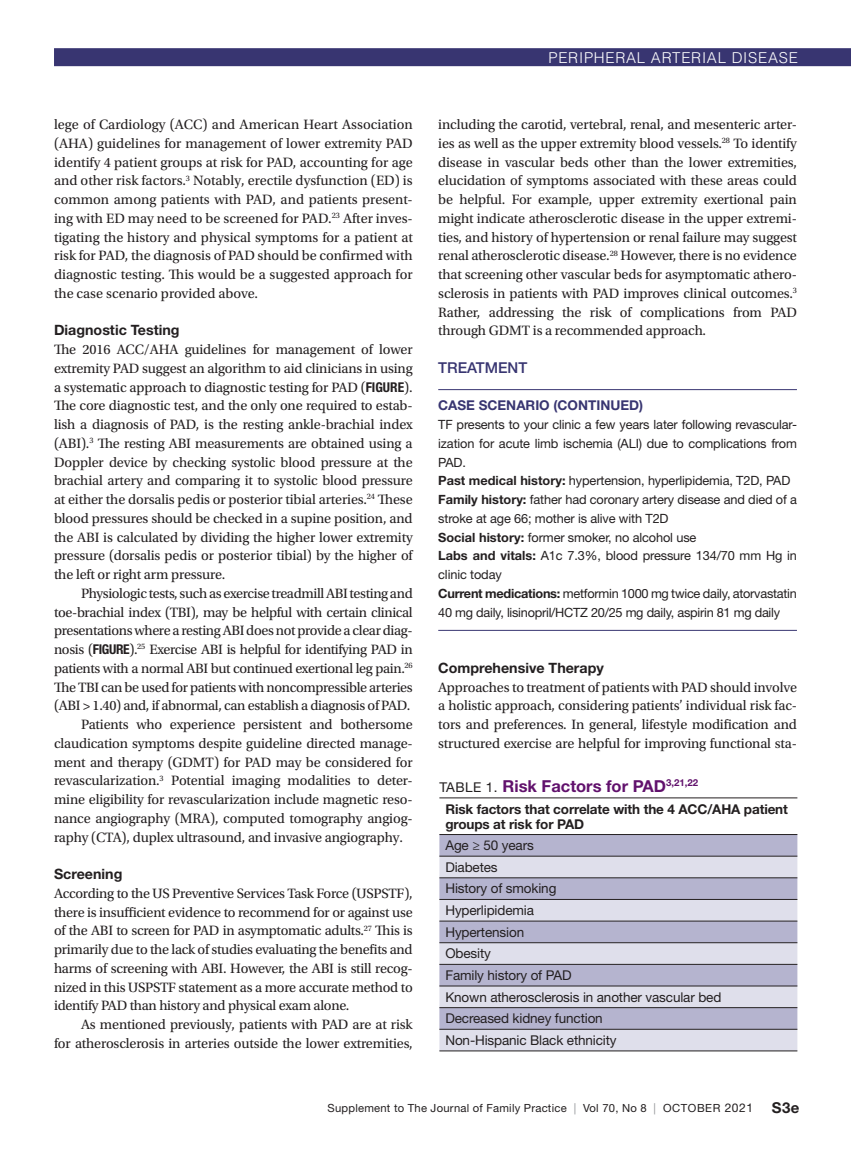
<style>
.page{position:relative;width:851px;height:1161px;background:#fff}
.page>*{position:absolute;margin:0;border:0;box-sizing:border-box;transform-origin:0 0}
.table_head{font:700 16.5px "Helvetica Neue LT Std";color:#61116c}
.t1{font:300 15px "Helvetica LT Std";letter-spacing:.05em;color:#fff}
.t2{font:500 15px "Helvetica Neue LT Std";color:#383571}
.t1-2{font:14.25px/18.8px "Utopia Std";letter-spacing:-.01em;color:#231f20;text-align:justify}
.t2-2{font:14.25px/18.8px "Utopia Std";letter-spacing:-.01em;color:#231f20;text-align:justify}
.t3{font:700 14.25px "Helvetica Neue LT Std";color:#231f20}
.table_text{font:13.5px "Helvetica Neue LT Std";letter-spacing:-.01em;color:#231f20}
.table_sub{font:700 13.5px/15px "Helvetica Neue LT Std";letter-spacing:-.01em;color:#231f20}
.Case_Study_Head{font:700 13.5px "Helvetica Neue LT Std";color:#383571}
.case_study_text{font:12.75px/18.8px "Helvetica Neue LT Std";letter-spacing:-.01em;color:#231f20}
.t4{font:11.25px "Helvetica Neue LT Std";letter-spacing:.02em;color:#231f20}
.s1{font-family:"Helvetica Neue LT Std";font-weight:700;font-stretch:condensed;font-size:13.5px}
.s2{font-weight:700}
.s3{font-weight:400;font-size:13.5px;color:#231f20}
.s4{color:#939598}
.s5{font-size:12px}
.s6{font-weight:700;font-size:15px}
</style>
<div class="page">
<div style="left:54px;top:48px;width:796px;height:18px;background:#383571"></div>
<hr style="left:438px;top:389px;width:358px;height:1px;background:#383571">
<hr style="left:438px;top:630px;width:358px;height:1px;background:#383571">
<div style="left:439px;top:835px;width:358px;height:21px;background:#b5b4cf"></div>
<svg style="left:439px;top:857px;width:358px;height:194px;background:#cac9db"></svg>
<hr style="left:439px;top:798px;width:358px;height:1px;background:#231f20">
<hr style="left:439px;top:834px;width:358px;height:1px;background:#231f20">
<hr style="left:439px;top:856px;width:358px;height:1px;background:#231f20">
<hr style="left:439px;top:877px;width:358px;height:1px;background:#231f20">
<hr style="left:439px;top:899px;width:358px;height:1px;background:#231f20">
<hr style="left:439px;top:921px;width:358px;height:1px;background:#231f20">
<hr style="left:439px;top:942px;width:358px;height:1px;background:#231f20">
<hr style="left:439px;top:964px;width:358px;height:1px;background:#231f20">
<hr style="left:439px;top:986px;width:358px;height:1px;background:#231f20">
<hr style="left:439px;top:1007px;width:358px;height:1px;background:#231f20">
<hr style="left:439px;top:1029px;width:358px;height:1px;background:#231f20">
<hr style="left:439px;top:1051px;width:358px;height:1px;background:#231f20">
<p class="t1-2" style="left:54px;top:115px;width:360px">lege of Cardiology (ACC) and American Heart Association (AHA) guidelines for management of lower extremity PAD identify 4 patient groups at risk for PAD, accounting for age and other risk factors.<sup>3</sup> Notably, erectile dysfunction (ED) is common among patients with PAD, and patients present&shy;ing with ED may need to be screened for PAD.<sup>23</sup> After inves&shy;tigating the history and physical symptoms for a patient at risk for PAD, the diagnosis of PAD should be confirmed with diagnostic testing. This would be a suggested approach for the case scenario provided above.</p>
<h2 class="t3" style="left:54px;top:321px;width:127px">Diagnostic Testing</h2>
<p class="t2-2" style="left:54px;top:340px;width:360px">The 2016 ACC/AHA guidelines for management of lower extremity PAD suggest an algorithm to aid clinicians in using a systematic approach to diagnostic testing for PAD (<span class="s1">FIGURE</span>).<br>The core diagnostic test, and the only one required to estab&shy;lish a diagnosis of PAD, is the resting ankle-brachial index (ABI).<sup>3</sup> The resting ABI measurements are obtained using a Doppler device by checking systolic blood pressure at the brachial artery and comparing it to systolic blood pressure at either the dorsalis pedis or posterior tibial arteries.<sup>24</sup> These blood pressures should be checked in a supine position, and the ABI is calculated by dividing the higher lower extremity pressure (dorsalis pedis or posterior tibial) by the higher of the left or right arm pressure.</p>
<p class="t1-2" style="left:54px;top:584px;width:360px;text-indent:27px">Physiologic tests, such as exercise treadmill ABI testing and toe-brachial index (TBI), may be helpful with certain clinical presentations where a resting ABI does not provide a clear diag&shy;nosis (<span class="s1">FIGURE</span>).<sup>25</sup> Exercise ABI is helpful for identifying PAD in patients with a normal ABI but continued exertional leg pain.<sup>26<br></sup>The TBI can be used for patients with noncompressible arteries (ABI &gt; 1.40) and, if abnormal, can establish a diagnosis of PAD.</p>
<p class="t1-2" style="left:54px;top:715px;width:360px;text-indent:27px">Patients who experience persistent and bothersome claudication symptoms despite guideline directed manage&shy;ment and therapy (GDMT) for PAD may be considered for revascularization.<sup>3</sup> Potential imaging modalities to deter&shy;mine eligibility for revascularization include magnetic reso&shy;nance angiography (MRA), computed tomography angiog&shy;raphy (CTA), duplex ultrasound, and invasive angiography.</p>
<h2 class="t3" style="left:54px;top:865px;width:70px">Screening</h2>
<p class="t2-2" style="left:54px;top:884px;width:360px">According to the US Preventive Services Task Force (USPSTF), there is insufficient evidence to recommend for or against use of the ABI to screen for PAD in asymptomatic adults.<sup>27</sup> This is primarily due to the lack of studies evaluating the benefits and harms of screening with ABI. However, the ABI is still recog&shy;nized in this USPSTF statement as a more accurate method to identify PAD than history and physical exam alone.</p>
<p class="t1-2" style="left:54px;top:1015px;width:360px;text-align:right">As mentioned previously, patients with PAD are at risk<br>for atherosclerosis in arteries outside the lower extremities,</p>
<p class="t1" style="left:548px;top:48px;width:251px">PERIPHERAL ARTERIAL DISEASE</p>
<p class="t1-2" style="left:438px;top:115px;width:360px">including the carotid, vertebral, renal, and mesenteric arter&shy;ies as well as the upper extremity blood vessels.<sup>28</sup> To identify disease in vascular beds other than the lower extremities, elucidation of symptoms associated with these areas could be helpful. For example, upper extremity exertional pain might indicate atherosclerotic disease in the upper extremi&shy;ties, and history of hypertension or renal failure may suggest renal atherosclerotic disease.<sup>28</sup> However, there is no evidence that screening other vascular beds for asymptomatic athero&shy;sclerosis in patients with PAD improves clinical outcomes.<sup>3<br></sup>Rather, addressing the risk of complications from PAD through GDMT is a recommended approach.</p>
<h1 class="t2" style="left:438px;top:358px;width:90px">TREATMENT</h1>
<p class="Case_Study_Head" style="left:438px;top:397px;width:206px">CASE SCENARIO (CONTINUED)</p>
<p class="case_study_text" style="left:438px;top:415px;width:360px;text-align:justify">TF presents to your clinic a few years later following revascular&shy;ization for acute limb ischemia (ALI) due to complications from PAD.</p>
<p class="case_study_text" style="left:438px;top:471px;width:353px"><span class="s2">Past medical history:</span> hypertension, hyperlipidemia, T2D, PAD</p>
<p class="case_study_text" style="left:438px;top:490px;width:360px"><span class="s2">Family history:</span> father had coronary artery disease and died of a stroke at age 66; mother is alive with T2D</p>
<p class="case_study_text" style="left:438px;top:527px;width:260px"><span class="s2">Social history:</span> former smoker, no alcohol use</p>
<p class="case_study_text" style="left:438px;top:546px;width:360px"><span class="s2">Labs and vitals:</span> A1c 7.3%, blood pressure 134/70 mm Hg in clinic today</p>
<p class="case_study_text" style="left:438px;top:584px;width:360px"><span class="s2">Current medications:</span> metformin 1000 mg twice daily, atorvastatin<br>40 mg daily, lisinopril/HCTZ 20/25 mg daily, aspirin 81 mg daily</p>
<h2 class="t3" style="left:438px;top:659px;width:167px">Comprehensive Therapy</h2>
<p class="t2-2" style="left:438px;top:678px;width:360px">Approaches to treatment of patients with PAD should involve a holistic approach, considering patients’ individual risk fac&shy;tors and preferences. In general, lifestyle modification and structured exercise are helpful for improving functional sta-</p>
<p class="table_head" style="left:439px;top:776px;width:260px"><span class="s3">TABLE 1.</span> Risk Factors for PAD<sup>3,21,22</sup></p>
<p class="table_sub" style="left:445px;top:801px;width:344px">Risk factors that correlate with the 4 ACC/AHA patient groups at risk for PAD</p>
<p class="table_text" style="left:445px;top:837px;width:90px">Age ≥ 50 years</p>
<p class="table_text" style="left:445px;top:859px;width:54px">Diabetes</p>
<p class="table_text" style="left:445px;top:881px;width:112px">History of smoking</p>
<p class="table_text" style="left:445px;top:902px;width:90px">Hyperlipidemia</p>
<p class="table_text" style="left:445px;top:924px;width:80px">Hypertension</p>
<p class="table_text" style="left:445px;top:946px;width:47px">Obesity</p>
<p class="table_text" style="left:445px;top:967px;width:128px">Family history of PAD</p>
<p class="table_text" style="left:445px;top:989px;width:277px">Known atherosclerosis in another vascular bed</p>
<p class="table_text" style="left:445px;top:1010px;width:159px">Decreased kidney function</p>
<p class="table_text" style="left:445px;top:1032px;width:173px">Non-Hispanic Black ethnicity</p>
<p class="t4" style="left:327px;top:1101px;width:473px">Supplement to The Journal of Family Practice <span class="s4">|</span> Vol 70, No 8 <span class="s4">|</span> OCTOBER <span class="s5">2021</span> <span class="s6">S3e</span></p>
</div>
